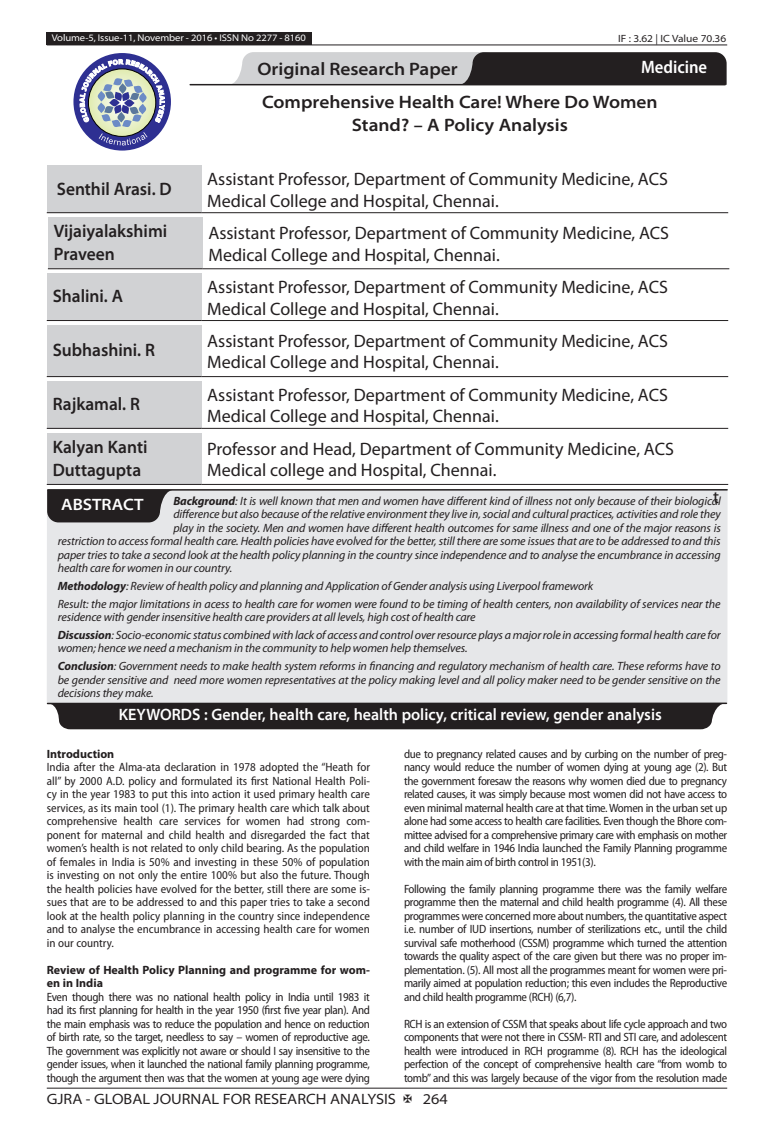
<style>
.page{position:relative;width:774px;height:1136px;background:#fff}
.page>*{position:absolute;margin:0;border:0;box-sizing:border-box;transform-origin:0 0}
.t1{font:18px/21.6px "Myriad Pro";color:#231f20}
.GRA_Author_Name{font:600 semi-expanded 18px/23.4px "Myriad Pro";color:#231f20;scale:.9 1}
.GRA_Articles_Head{font:600 semi-expanded 18px/23.4px "Myriad Pro";color:#231f20;text-align:center}
.GRA_Subject_Name{font:600 semi-condensed 18px "Myriad Pro";color:#fff}
.GRA_Keywords{font:600 semi-expanded 16.5px "Myriad Pro";color:#fff;scale:.9 1}
.GRA_Keywords-2{font:600 semi-expanded 16.5px "Myriad Pro";color:#fff}
.t2{font:semi-expanded 15px "Myriad Pro";color:#231f20}
.GRA_Body_Text{font:semi-condensed 12px/13.5px "Myriad Pro";letter-spacing:-.03em;color:#231f20;text-align:justify}
.GRA_Abstract{font:italic 12px/13.5px "Myriad Pro";letter-spacing:-.01em;color:#231f20}
.GRA_Bold{font:700 12px/13.5px "Myriad Pro";color:#231f20}
.t3{font:semi-expanded 10.5px "Myriad Pro";color:#231f20}
.t4{font:semi-expanded 9.75px "Myriad Pro";letter-spacing:-.01em;color:#fff}
.s1{font-weight:700}
</style>
<div class="page">
<hr style="left:47px;top:1087px;width:680px;height:1px;background:#231f20">
<div style="left:47px;top:32px;width:265px;height:13px;background:#231f20"></div>
<hr style="left:47px;top:45px;width:680px;height:1px;background:#231f20">
<svg style="left:229px;top:52px;width:498px;height:33px;background:#7a7879"></svg>
<div style="left:73px;top:53px;width:98px;height:97px;background:#2e3092;border-radius:50%"></div>
<svg style="left:80px;top:59px;width:85px;height:86px"></svg>
<div style="left:47px;top:165px;width:154px;height:48px;background:#d1d2d4"></div>
<hr style="left:47px;top:212px;width:154px;height:1px;background:#231f20">
<hr style="left:201px;top:212px;width:527px;height:1px;background:#231f20">
<div style="left:48px;top:217px;width:154px;height:52px;background:#d1d2d4"></div>
<hr style="left:48px;top:268px;width:154px;height:1px;background:#231f20">
<hr style="left:202px;top:268px;width:527px;height:1px;background:#231f20">
<div style="left:47px;top:273px;width:154px;height:47px;background:#d1d2d4"></div>
<hr style="left:47px;top:320px;width:154px;height:1px;background:#231f20">
<hr style="left:201px;top:320px;width:527px;height:1px;background:#231f20">
<div style="left:47px;top:325px;width:154px;height:51px;background:#d1d2d4"></div>
<hr style="left:47px;top:376px;width:154px;height:1px;background:#231f20">
<hr style="left:201px;top:376px;width:527px;height:1px;background:#231f20">
<div style="left:47px;top:381px;width:154px;height:47px;background:#d1d2d4"></div>
<hr style="left:47px;top:428px;width:154px;height:1px;background:#231f20">
<hr style="left:201px;top:428px;width:527px;height:1px;background:#231f20">
<div style="left:47px;top:433px;width:154px;height:51px;background:#d1d2d4"></div>
<hr style="left:47px;top:484px;width:154px;height:1px;background:#231f20">
<hr style="left:201px;top:484px;width:527px;height:1px;background:#231f20">
<div style="left:47px;top:489px;width:680px;height:214px;background:#e6e7e9"></div>
<hr style="left:48px;top:489px;width:679px;height:1px;background:#231f20">
<svg style="left:47px;top:490px;width:126px;height:32px;background:#363233"></svg>
<hr style="left:48px;top:702px;width:678px;height:2px;background:#231f20">
<div style="left:47px;top:703px;width:679px;height:26px;background:#231f20"></div>
<hr style="left:190px;top:84px;width:535px;height:1px;background:#231f20">
<p class="t4" style="left:52px;top:32px;width:256px">Volume-5, Issue-11, November - 2016 • ISSN No 2277 - 8160</p>
<p class="t3" style="left:618px;top:32px;width:110px">IF : 3.62 | IC Value 70.36</p>
<p class="GRA_Articles_Head" style="left:257px;top:58px;width:202px">Original Research Paper</p>
<p class="GRA_Subject_Name" style="left:641px;top:58px;width:68px">Medicine</p>
<p class="GRA_Articles_Head" style="left:262px;top:91px;width:397px">Comprehensive Health Care! Where Do Women<br>Stand? – A Policy Analysis</p>
<p class="GRA_Author_Name" style="left:57px;top:177px;width:129px">Senthil Arasi. D</p>
<p class="t1" style="left:207px;top:168px;width:462px">Assistant Professor, Department of Community Medicine, ACS<br>Medical College and Hospital, Chennai.</p>
<p class="GRA_Author_Name" style="left:54px;top:219px;width:127px">Vijaiyalakshimi<br>Praveen</p>
<p class="t1" style="left:208px;top:222px;width:462px">Assistant Professor, Department of Community Medicine, ACS<br>Medical College and Hospital, Chennai.</p>
<p class="GRA_Author_Name" style="left:53px;top:285px;width:80px">Shalini. A</p>
<p class="t1" style="left:207px;top:276px;width:462px">Assistant Professor, Department of Community Medicine, ACS<br>Medical College and Hospital, Chennai.</p>
<p class="GRA_Author_Name" style="left:53px;top:339px;width:115px">Subhashini. R</p>
<p class="t1" style="left:207px;top:330px;width:462px">Assistant Professor, Department of Community Medicine, ACS<br>Medical College and Hospital, Chennai.</p>
<p class="GRA_Author_Name" style="left:53px;top:393px;width:98px">Rajkamal. R</p>
<p class="t1" style="left:207px;top:384px;width:462px">Assistant Professor, Department of Community Medicine, ACS<br>Medical College and Hospital, Chennai.</p>
<p class="GRA_Author_Name" style="left:53px;top:435px;width:107px">Kalyan Kanti<br>Duttagupta</p>
<p class="t1" style="left:207px;top:438px;width:468px">Professor and Head, Department of Community Medicine, ACS<br>Medical college and Hospital, Chennai.</p>
<p class="GRA_Abstract" style="left:173px;top:494px;width:549px"><span class="s1">Background</span>: It is well known that men and women have different kind of illness not only because of their biological</p>
<p class="t1" style="left:713px;top:486px;width:7px">t</p>
<p class="GRA_Abstract" style="left:173px;top:507px;width:549px">difference but also because of the relative environment they live in, social and cultural practices, activities and role they</p>
<p class="GRA_Abstract" style="left:173px;top:521px;width:549px">play in the society. Men and women have different health outcomes for same illness and one of the major reasons is</p>
<p class="GRA_Abstract" style="left:58px;top:534px;width:664px">restriction to access formal health care. Health policies have evolved for the better, still there are some issues that are to be addressed to and this</p>
<p class="GRA_Abstract" style="left:58px;top:548px;width:664px">paper tries to take a second look at the health policy planning in the country since independence and to analyse the encumbrance in accessing</p>
<p class="GRA_Abstract" style="left:58px;top:561px;width:176px">health care for women in our country.</p>
<p class="GRA_Abstract" style="left:58px;top:579px;width:537px"><span class="s1">Methodology</span>: Review of health policy and planning and Application of Gender analysis using Liverpool framework</p>
<p class="GRA_Abstract" style="left:58px;top:597px;width:664px">Result: the major limitations in acess to health care for women were found to be timing of health centers, non availability of services near the residence with gender insensitive health care providers at all levels, high cost of health care</p>
<p class="GRA_Abstract" style="left:58px;top:628px;width:664px"><span class="s1">Discussion</span>: Socio-economic status combined with lack of access and control over resource plays a major role in accessing formal health care for women; hence we need a mechanism in the community to help women help themselves.</p>
<p class="GRA_Abstract" style="left:58px;top:659px;width:664px;text-align:justify"><span class="s1">Conclusion</span>: Government needs to make health system reforms in financing and regulatory mechanism of health care. These reforms have to be gender sensitive and need more women representatives at the policy making level and all policy maker need to be gender sensitive on the decisions they make.</p>
<p class="GRA_Keywords-2" style="left:61px;top:495px;width:84px">ABSTRACT</p>
<p class="GRA_Keywords" style="left:119px;top:705px;width:605px">KEYWORDS : Gender, health care, health policy, critical review, gender analysis</p>
<p class="GRA_Bold" style="left:47px;top:747px;width:69px">Introduction</p>
<p class="GRA_Body_Text" style="left:47px;top:760px;width:325px">India after the Alma-ata declaration in 1978 adopted the “Heath for all” by 2000 A.D. policy and formulated its first National Health Poli&shy;cy in the year 1983 to put this into action it used primary health care services, as its main tool (1). The primary health care which talk about comprehensive health care services for women had strong com&shy;ponent for maternal and child health and disregarded the fact that women’s health is not related to only child bearing. As the population of females in India is 50% and investing in these 50% of population is investing on not only the entire 100% but also the future. Though the health policies have evolved for the better, still there are some is&shy;sues that are to be addressed to and this paper tries to take a second look at the health policy planning in the country since independence and to analyse the encumbrance in accessing health care for women in our country.</p>
<p class="GRA_Bold" style="left:47px;top:963px;width:325px">Review of Health Policy Planning and programme for wom&shy;en in India</p>
<p class="GRA_Body_Text" style="left:47px;top:990px;width:325px">Even though there was no national health policy in India until 1983 it had its first planning for health in the year 1950 (first five year plan). And the main emphasis was to reduce the population and hence on reduction of birth rate, so the target, needless to say – women of reproductive age.<br>The government was explicitly not aware or should I say insensitive to the gender issues, when it launched the national family planning programme, though the argument then was that the women at young age were dying</p>
<p class="GRA_Body_Text" style="left:404px;top:747px;width:325px">due to pregnancy related causes and by curbing on the number of preg&shy;nancy would reduce the number of women dying at young age (2). But the government foresaw the reasons why women died due to pregnancy related causes, it was simply because most women did not have access to even minimal maternal health care at that time. Women in the urban set up alone had some access to health care facilities. Even though the Bhore com&shy;mittee advised for a comprehensive primary care with emphasis on mother and child welfare in 1946 India launched the Family Planning programme with the main aim of birth control in 1951(3).</p>
<p class="GRA_Body_Text" style="left:404px;top:882px;width:325px">Following the family planning programme there was the family welfare programme then the maternal and child health programme (4). All these programmes were concerned more about numbers, the quantitative aspect i.e. number of IUD insertions, number of sterilizations etc., until the child survival safe motherhood (CSSM) programme which turned the attention towards the quality aspect of the care given but there was no proper im&shy;plementation. (5). All most all the programmes meant for women were pri&shy;marily aimed at population reduction; this even includes the Reproductive and child health programme (RCH) (6,7).</p>
<p class="GRA_Body_Text" style="left:404px;top:1017px;width:325px">RCH is an extension of CSSM that speaks about life cycle approach and two components that were not there in CSSM- RTI and STI care, and adolescent health were introduced in RCH programme (8). RCH has the ideological perfection of the concept of comprehensive health care “from womb to tomb” and this was largely because of the vigor from the resolution made</p>
<p class="t2" style="left:47px;top:1090px;width:351px">GJRA - GLOBAL JOURNAL FOR RESEARCH ANALYSIS</p>
<p class="t2" style="left:423px;top:1090px;width:27px">264</p>
</div>
